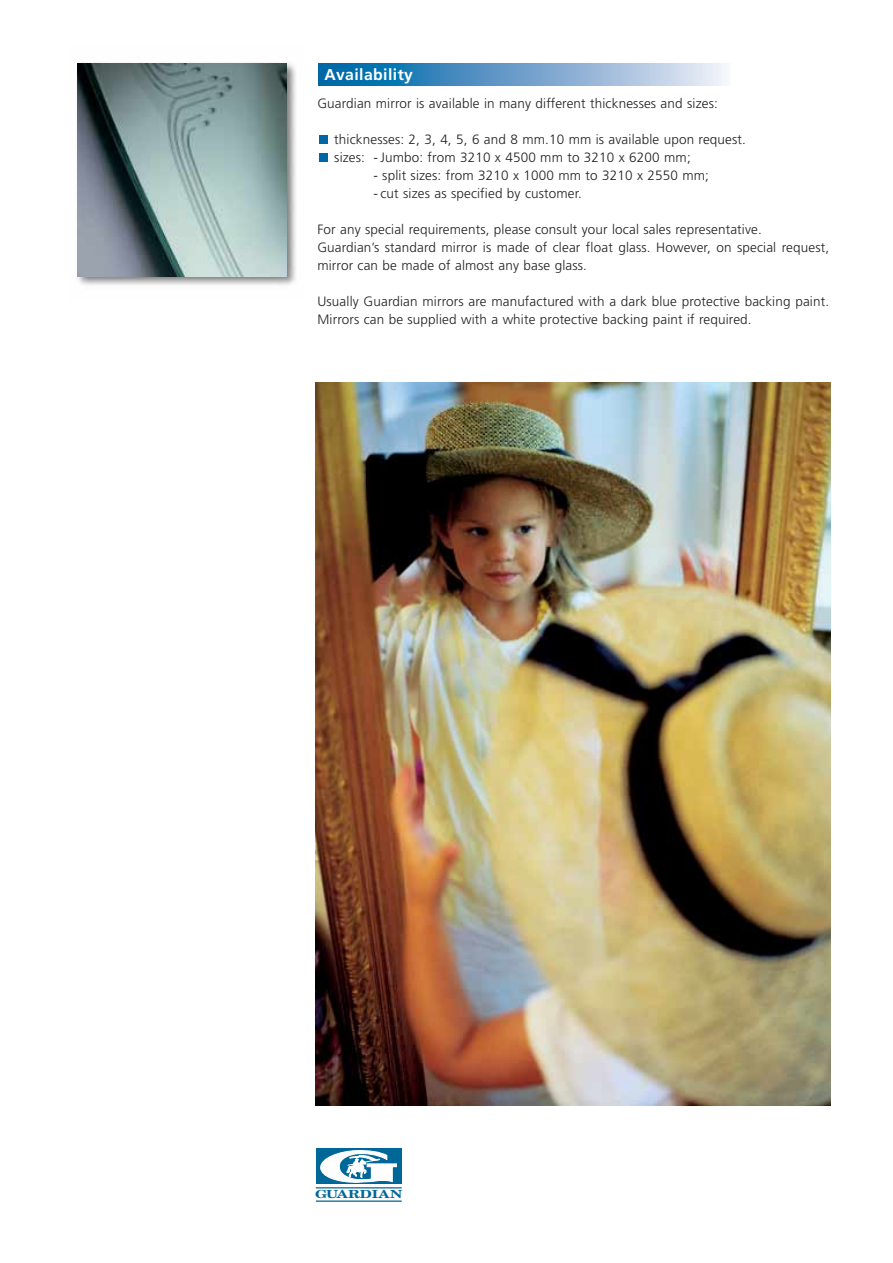
<style>
.page{position:relative;width:893px;height:1263px;background:#fff}
.page>*{position:absolute;margin:0;border:0;box-sizing:border-box;transform-origin:0 0}
.t1{font:700 15.75px "Frutiger";letter-spacing:.03em;color:#fff}
.t2{font:300 13.5px/18px "Frutiger";letter-spacing:.01em;color:#231f20}
.t3{font:700 11.1px "New Century Schlbk";color:#006799;scale:1.3 1}
</style>
<div class="page">
<div style="left:319px;top:153px;width:8px;height:9px;background:#0067a6"></div>
<div style="left:319px;top:135px;width:8px;height:9px;background:#0067a6"></div>
<svg style="left:319px;top:64px;width:407px;height:22px;background:#6ca3cc"></svg>
<img style="left:77px;top:63px;width:219px;height:223px">
<img style="left:78px;top:64px;width:208px;height:213px">
<div style="left:316px;top:1149px;width:86px;height:35px;background:#006799"></div>
<svg style="left:320px;top:1150px;width:76px;height:33px"></svg>
<hr style="left:316px;top:1187px;width:86px;height:1px;background:#006799">
<hr style="left:316px;top:1201px;width:86px;height:1px;background:#006799">
<img style="left:316px;top:383px;width:514px;height:723px">
<p class="t1" style="left:324px;top:68px;width:90px">Availability</p>
<p class="t2" style="left:317px;top:95px;width:402px">Guardian mirror is available in many different thicknesses and sizes:</p>
<p class="t2" style="left:334px;top:131px;width:413px">thicknesses: 2, 3, 4, 5, 6 and 8 mm.10 mm is available upon request. sizes: - Jumbo: from 3210 x 4500 mm to 3210 x 6200 mm;</p>
<p class="t2" style="left:373px;top:167px;width:337px">- split sizes: from 3210 x 1000 mm to 3210 x 2550 mm;</p>
<p class="t2" style="left:373px;top:185px;width:210px">- cut sizes as specified by customer.</p>
<p class="t2" style="left:317px;top:221px;width:513px">For any special requirements, please consult your local sales representative.<br>Guardian’s standard mirror is made of clear float glass. However, on special request, mirror can be made of almost any base glass.</p>
<p class="t2" style="left:317px;top:293px;width:513px">Usually Guardian mirrors are manufactured with a dark blue protective backing paint.<br>Mirrors can be supplied with a white protective backing paint if required.</p>
<p class="t3" style="left:315px;top:1190px;width:69px">GUARDIAN</p>
</div>
